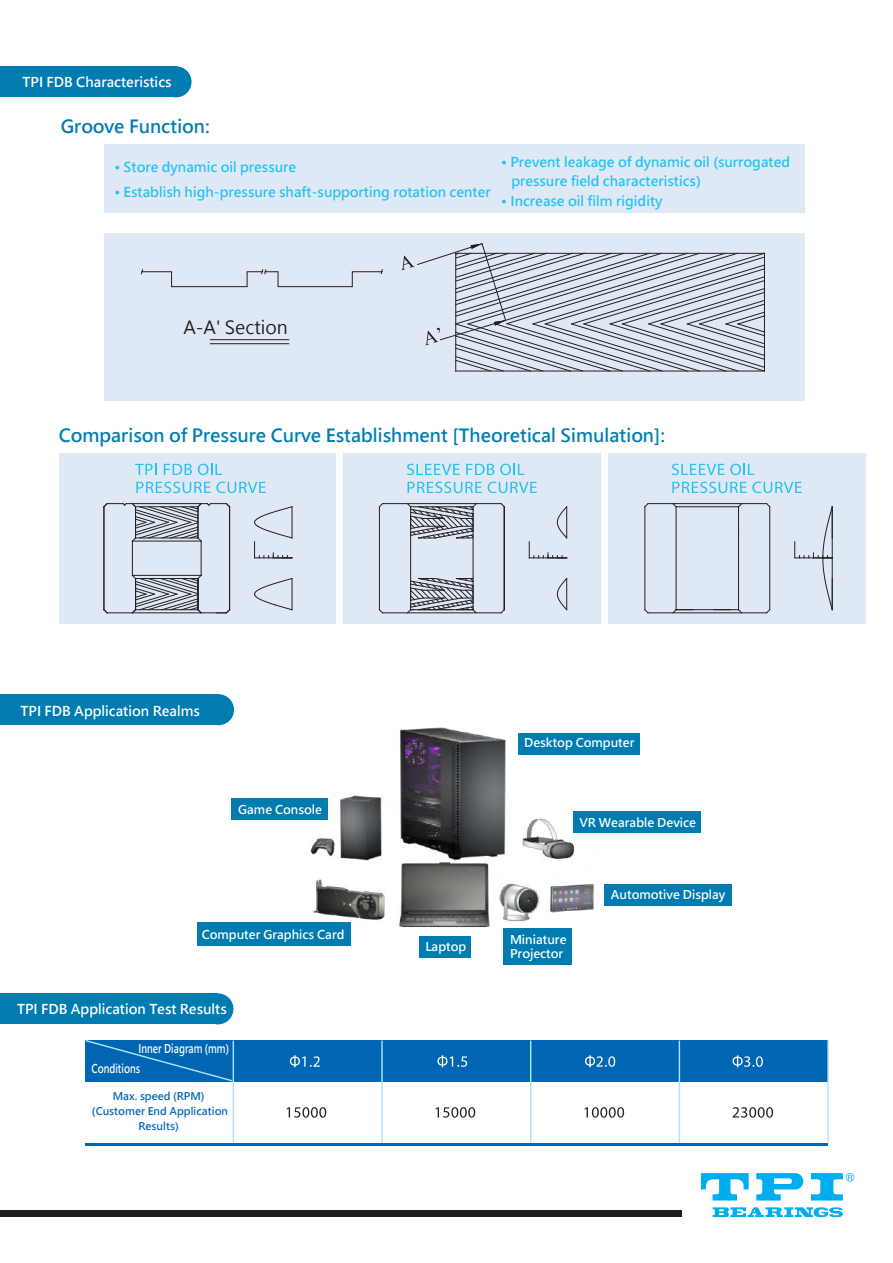
<style>
.page{position:relative;width:893px;height:1263px;background:#fff}
.page>*{position:absolute;margin:0;border:0;box-sizing:border-box;transform-origin:0 0}
.t1{font:700 18px "Microsoft Jheng Hei";color:#007cb1}
.t2{font:18px "Microsoft Jheng Hei";color:#231f20}
.t3{font:700 13.5px/19.5px "Microsoft Jheng Hei";color:#22c2f3}
.t4{font:700 13.5px "Microsoft Jheng Hei";color:#fff}
.t5{font:700 12px/13.5px "Microsoft Jheng Hei";color:#fff}
.t6{font:700 12px/19.6px "Microsoft Jheng Hei";color:#fff;scale:.77 1}
.t7{font:700 10.5px/15px "Microsoft Jheng Hei";color:#0166b3;text-align:center}
</style>
<div class="page">
<div style="left:105px;top:144px;width:700px;height:68px;background:#dfe9f5"></div>
<div style="left:105px;top:233px;width:700px;height:167px;background:#dfe9f5"></div>
<div style="left:60px;top:453px;width:276px;height:170px;background:#dfe9f5"></div>
<div style="left:609px;top:453px;width:257px;height:170px;background:#dfe9f5"></div>
<div style="left:344px;top:453px;width:257px;height:170px;background:#dfe9f5"></div>
<div style="left:0;top:1210px;width:681px;height:7px;background:#231f20"></div>
<div style="left:0;top:66px;width:176px;height:31px;background:#007cb1"></div>
<div style="left:161px;top:66px;width:31px;height:31px;background:#007cb1;border-radius:50%"></div>
<div style="left:0;top:993px;width:218px;height:31px;background:#007cb1"></div>
<div style="left:202px;top:993px;width:31px;height:31px;background:#007cb1;border-radius:50%"></div>
<div style="left:0;top:694px;width:219px;height:31px;background:#007cb1"></div>
<div style="left:203px;top:694px;width:31px;height:31px;background:#007cb1;border-radius:50%"></div>
<hr style="left:210px;top:339px;width:79px;height:1px;background:#231f20">
<hr style="left:210px;top:343px;width:79px;height:1px;background:#231f20">
<svg style="left:701px;top:1173px;width:48px;height:27px"></svg>
<svg style="left:756px;top:1173px;width:47px;height:27px"></svg>
<svg style="left:811px;top:1173px;width:43px;height:27px"></svg>
<svg style="left:712px;top:1207px;width:131px;height:10px"></svg>
<hr style="left:104px;top:507px;width:1px;height:103px;background:#231f20">
<svg style="left:103px;top:609px;width:5px;height:5px"></svg>
<svg style="left:217px;top:609px;width:14px;height:5px"></svg>
<hr style="left:107px;top:612px;width:119px;height:1px;background:#231f20">
<hr style="left:229px;top:507px;width:1px;height:103px;background:#231f20">
<hr style="left:132px;top:541px;width:1px;height:34px;background:#231f20">
<hr style="left:201px;top:541px;width:1px;height:34px;background:#231f20">
<svg style="left:103px;top:503px;width:128px;height:39px"></svg>
<svg style="left:131px;top:574px;width:71px;height:40px"></svg>
<svg style="left:254px;top:578px;width:39px;height:33px"></svg>
<hr style="left:292px;top:578px;width:1px;height:32px;background:#231f20">
<svg style="left:254px;top:506px;width:39px;height:52px"></svg>
<hr style="left:473px;top:507px;width:1px;height:103px;background:#231f20">
<hr style="left:410px;top:507px;width:1px;height:103px;background:#231f20">
<hr style="left:382px;top:612px;width:119px;height:1px;background:#231f20">
<svg style="left:378px;top:503px;width:127px;height:36px"></svg>
<svg style="left:406px;top:577px;width:71px;height:37px"></svg>
<svg style="left:529px;top:506px;width:39px;height:52px"></svg>
<svg style="left:557px;top:578px;width:11px;height:33px"></svg>
<hr style="left:379px;top:507px;width:1px;height:103px;background:#231f20">
<hr style="left:504px;top:507px;width:1px;height:103px;background:#231f20">
<hr style="left:769px;top:507px;width:1px;height:103px;background:#231f20">
<hr style="left:676px;top:507px;width:1px;height:103px;background:#231f20">
<hr style="left:738px;top:507px;width:1px;height:103px;background:#231f20">
<hr style="left:648px;top:612px;width:119px;height:1px;background:#231f20">
<hr style="left:676px;top:506px;width:62px;height:1px;background:#231f20">
<hr style="left:676px;top:609px;width:62px;height:1px;background:#231f20">
<svg style="left:644px;top:503px;width:33px;height:5px"></svg>
<svg style="left:737px;top:503px;width:34px;height:5px"></svg>
<svg style="left:737px;top:609px;width:6px;height:5px"></svg>
<hr style="left:673px;top:503px;width:69px;height:1px;background:#231f20">
<svg style="left:672px;top:609px;width:21px;height:5px"></svg>
<svg style="left:794px;top:506px;width:39px;height:105px"></svg>
<hr style="left:644px;top:507px;width:1px;height:103px;background:#231f20">
<svg style="left:135px;top:464px;width:22px;height:11px"></svg>
<svg style="left:164px;top:464px;width:28px;height:11px"></svg>
<svg style="left:198px;top:464px;width:24px;height:11px"></svg>
<svg style="left:136px;top:482px;width:130px;height:11px"></svg>
<svg style="left:407px;top:464px;width:53px;height:11px"></svg>
<svg style="left:466px;top:464px;width:28px;height:11px"></svg>
<svg style="left:500px;top:464px;width:24px;height:11px"></svg>
<svg style="left:407px;top:482px;width:75px;height:11px"></svg>
<svg style="left:488px;top:482px;width:49px;height:11px"></svg>
<svg style="left:672px;top:464px;width:52px;height:11px"></svg>
<svg style="left:730px;top:464px;width:24px;height:11px"></svg>
<svg style="left:672px;top:482px;width:130px;height:11px"></svg>
<svg style="left:141px;top:269px;width:242px;height:18px"></svg>
<svg style="left:401px;top:243px;width:364px;height:129px"></svg>
<div style="left:86px;top:1040px;width:742px;height:42px;background:#0166b3"></div>
<hr style="left:86px;top:1144px;width:742px;height:2px;background:#0166b3">
<svg style="left:437px;top:1055px;width:30px;height:12px"></svg>
<svg style="left:290px;top:1055px;width:30px;height:12px"></svg>
<svg style="left:585px;top:1055px;width:30px;height:12px"></svg>
<svg style="left:733px;top:1055px;width:30px;height:12px"></svg>
<svg style="left:436px;top:1107px;width:39px;height:11px"></svg>
<svg style="left:287px;top:1107px;width:39px;height:11px"></svg>
<svg style="left:584px;top:1107px;width:40px;height:11px"></svg>
<svg style="left:732px;top:1107px;width:41px;height:11px"></svg>
<hr style="left:233px;top:1040px;width:1px;height:103px;background:#b3e3f9">
<hr style="left:530px;top:1040px;width:1px;height:103px;background:#b3e3f9">
<hr style="left:381px;top:1040px;width:2px;height:103px;background:#b3e3f9">
<hr style="left:827px;top:1040px;width:2px;height:103px;background:#b3e3f9">
<hr style="left:679px;top:1040px;width:1px;height:103px;background:#b3e3f9">
<svg style="left:85px;top:1040px;width:149px;height:42px"></svg>
<img style="left:207px;top:699px;width:488px;height:266px">
<div style="left:231px;top:798px;width:97px;height:21px;background:#007cb1"></div>
<div style="left:197px;top:923px;width:153px;height:23px;background:#007cb1"></div>
<div style="left:420px;top:936px;width:51px;height:22px;background:#007cb1"></div>
<div style="left:604px;top:884px;width:128px;height:21px;background:#007cb1"></div>
<div style="left:574px;top:812px;width:127px;height:21px;background:#007cb1"></div>
<div style="left:518px;top:733px;width:121px;height:21px;background:#007cb1"></div>
<div style="left:504px;top:929px;width:68px;height:36px;background:#007cb1"></div>
<p class="t4" style="left:23px;top:74px;width:150px">TPI FDB Characteristics</p>
<h1 class="t1" style="left:61px;top:115px;width:150px">Groove Function:</h1>
<p class="t3" style="left:114px;top:157px;width:183px">• Store dynamic oil pressure</p>
<p class="t3" style="left:114px;top:182px;width:378px">• Establish high-pressure shaft-supporting rotation center</p>
<p class="t3" style="left:511px;top:152px;width:280px;text-indent:-10px">• Prevent leakage of dynamic oil (surrogated pressure field characteristics)</p>
<p class="t3" style="left:501px;top:191px;width:163px">• Increase oil film rigidity</p>
<h1 class="t2" style="left:183px;top:316px;width:106px">A-A' Section</h1>
<h1 class="t1" style="left:59px;top:425px;width:608px">Comparison of Pressure Curve Establishment [Theoretical Simulation]:</h1>
<p class="t4" style="left:21px;top:702px;width:181px">TPI FDB Application Realms</p>
<p class="t5" style="left:238px;top:802px;width:85px">Game Console</p>
<p class="t5" style="left:202px;top:928px;width:144px">Computer Graphics Card</p>
<p class="t4" style="left:17px;top:1000px;width:211px">TPI FDB Application Test Results</p>
<p class="t6" style="left:92px;top:1039px;width:180px;text-indent:47px">Inner Diagram (mm)<br>Conditions</p>
<p class="t7" style="left:92px;top:1088px;width:138px">Max. speed (RPM) (Customer End Application<br>Results)</p>
<p class="t5" style="left:425px;top:939px;width:42px">Laptop</p>
<p class="t5" style="left:524px;top:736px;width:112px">Desktop Computer</p>
<p class="t5" style="left:580px;top:815px;width:118px">VR Wearable Device</p>
<p class="t5" style="left:510px;top:933px;width:58px">Miniature<br>Projector</p>
<p class="t5" style="left:611px;top:887px;width:116px">Automotive Display</p>
</div>
